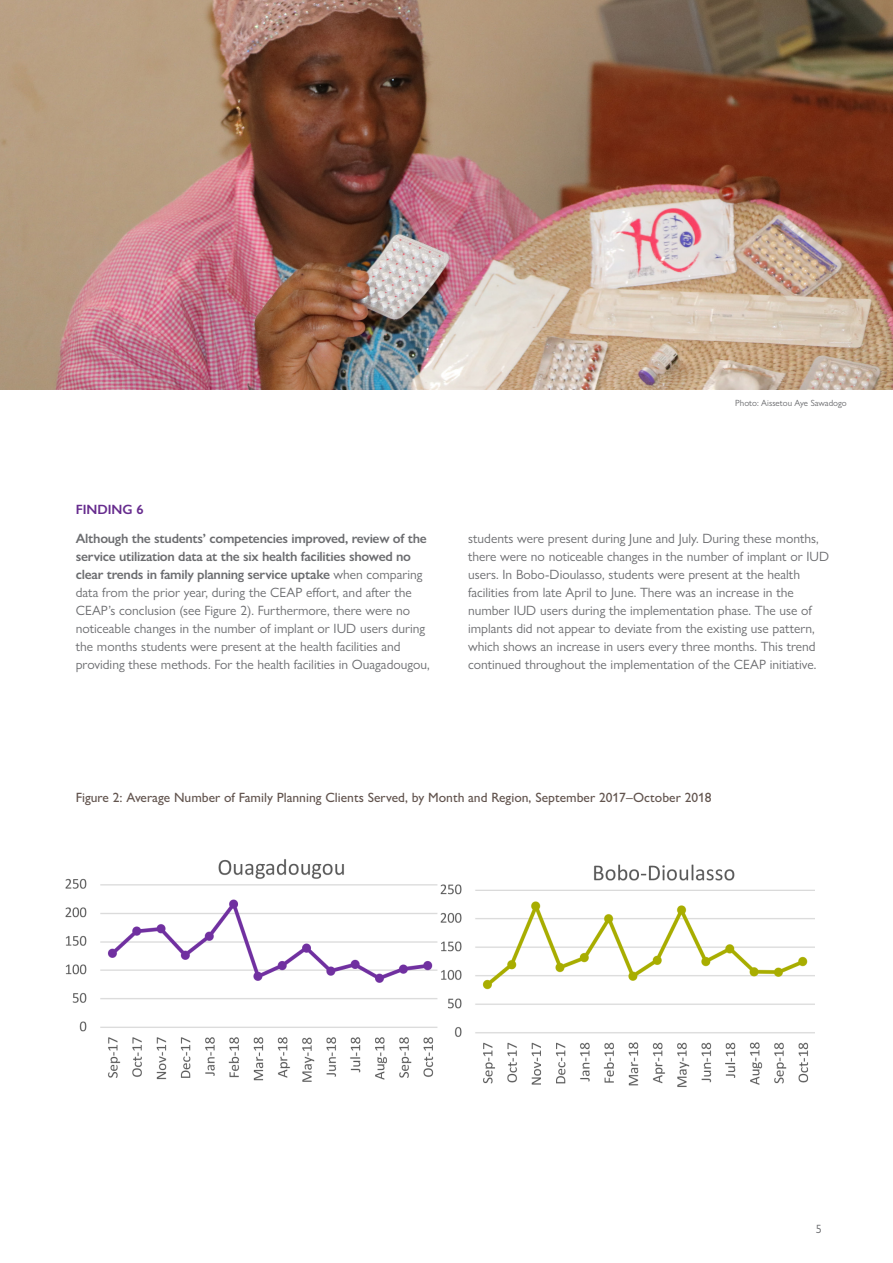
<style>
.page{position:relative;width:893px;height:1263px;background:#fff}
.page>*{position:absolute;margin:0;border:0;box-sizing:border-box;transform-origin:0 0}
.Body_9_12{font:13.5px/18px "Gill Sans Nova";color:#6c6d70}
.Body_9_12-2{font:500 13.5px "Gill Sans Nova";color:#62544e}
.Body_9_12-3{font:600 13.5px "Gill Sans Nova";color:#672c8e}
.Sub_1{font:12px "Gill Sans Nova";color:#6c6d70}
.Body_9_12-4{font:9px "Gill Sans Nova";color:#6c6d70}
.s1{font-weight:600}
</style>
<div class="page">
<img style="left:0;top:0;width:893px;height:389px">
<img style="left:65px;top:859px;width:750px;height:228px">
<p class="Body_9_12-3" style="left:76px;top:501px;width:69px">FINDING 6</p>
<p class="Body_9_12" style="left:76px;top:530px;width:356px"><span class="s1">Although the students’ competencies improved, review of the service utilization data at the six health facilities showed no clear trends in family planning service uptake</span> when comparing data from the prior year, during the CEAP effort, and after the CEAP’s conclusion (see Figure 2). Furthermore, there were no noticeable changes in the number of implant or IUD users during the months students were present at the health facilities and providing these methods. For the health facilities in Ouagadougou,</p>
<p class="Body_9_12-4" style="left:735px;top:397px;width:113px">Photo: Aissetou Aye Sawadogo</p>
<p class="Body_9_12" style="left:468px;top:530px;width:363px">students were present during June and July. During these months, there were no noticeable changes in the number of implant or IUD users. In Bobo-Dioulasso, students were present at the health facilities from late April to June. There was an increase in the number IUD users during the implementation phase. The use of implants did not appear to deviate from the existing use pattern, which shows an increase in users every three months. This trend continued throughout the implementation of the CEAP initiative.</p>
<p class="Body_9_12-2" style="left:76px;top:789px;width:637px">Figure 2: Average Number of Family Planning Clients Served, by Month and Region, September 2017–October 2018</p>
<p class="Sub_1" style="left:816px;top:1221px;width:7px">5</p>
</div>
